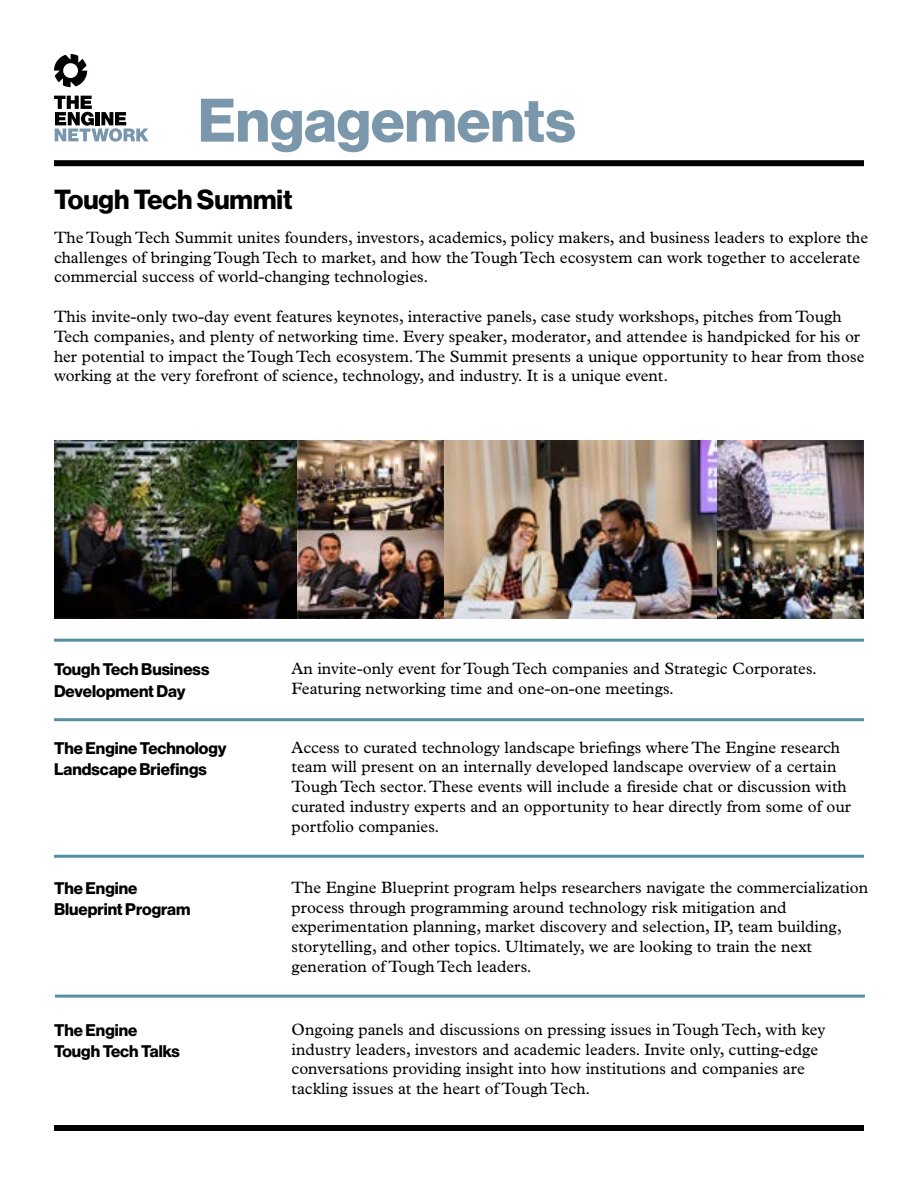
<style>
.page{position:relative;width:918px;height:1188px;background:#fff}
.page>*{position:absolute;margin:0;border:0;box-sizing:border-box;transform-origin:0 0}
.t1{font:60px "N Haas Grotesk DS Std 75 Bd";color:#7a97ab}
.t2{font:27px "N Haas Grotesk DS Std 75 Bd";color:#000}
.t3{font:16.5px/19.8px "Plantin Std";color:#000}
.t4{font:16.5px/21.1px "N Haas Grotesk DS Std 75 Bd";color:#000}
</style>
<div class="page">
<svg style="left:54px;top:54px;width:33px;height:33px"></svg>
<svg style="left:54px;top:96px;width:95px;height:46px"></svg>
<div style="left:54px;top:1125px;width:810px;height:6px;background:#000"></div>
<div style="left:54px;top:160px;width:810px;height:6px;background:#000"></div>
<hr style="left:54px;top:855px;width:810px;height:3px;background:#558fa1">
<hr style="left:55px;top:995px;width:810px;height:3px;background:#558fa1">
<hr style="left:54px;top:718px;width:810px;height:3px;background:#558fa1">
<hr style="left:54px;top:639px;width:810px;height:3px;background:#558fa1">
<img style="left:55px;top:441px;width:662px;height:177px">
<img style="left:717px;top:441px;width:147px;height:177px">
<h1 class="t1" style="left:198px;top:86px;width:379px">Engagements</h1>
<h2 class="t2" style="left:54px;top:184px;width:240px">Tough Tech Summit</h2>
<p class="t3" style="left:54px;top:227px;width:816px">The Tough Tech Summit unites founders, investors, academics, policy makers, and business leaders to explore the challenges of bringing Tough Tech to market, and how the Tough Tech ecosystem can work together to accelerate commercial success of world-changing technologies.</p>
<p class="t3" style="left:54px;top:307px;width:812px">This invite-only two-day event features keynotes, interactive panels, case study workshops, pitches from Tough Tech companies, and plenty of networking time. Every speaker, moderator, and attendee is handpicked for his or her potential to impact the Tough Tech ecosystem. The Summit presents a unique opportunity to hear from those working at the very forefront of science, technology, and industry. It is a unique event.</p>
<p class="t4" style="left:54px;top:659px;width:157px">Tough Tech Business<br>Development Day</p>
<p class="t3" style="left:292px;top:659px;width:527px">An invite-only event for Tough Tech companies and Strategic Corporates.<br>Featuring networking time and one-on-one meetings.</p>
<p class="t4" style="left:54px;top:738px;width:174px">The Engine Technology<br>Landscape Briefings</p>
<p class="t3" style="left:292px;top:737px;width:561px">Access to curated technology landscape briefings where The Engine research team will present on an internally developed landscape overview of a certain Tough Tech sector. These events will include a fireside chat or discussion with curated industry experts and an opportunity to hear directly from some of our portfolio companies.</p>
<p class="t4" style="left:54px;top:878px;width:138px">The Engine<br>Blueprint Program</p>
<p class="t3" style="left:292px;top:878px;width:578px">The Engine Blueprint program helps researchers navigate the commercialization process through programming around technology risk mitigation and experimentation planning, market discovery and selection, IP, team building, storytelling, and other topics. Ultimately, we are looking to train the next generation of Tough Tech leaders.</p>
<p class="t4" style="left:54px;top:1020px;width:127px">The Engine<br>Tough Tech Talks</p>
<p class="t3" style="left:292px;top:1019px;width:535px">Ongoing panels and discussions on pressing issues in Tough Tech, with key industry leaders, investors and academic leaders. Invite only, cutting-edge conversations providing insight into how institutions and companies are tackling issues at the heart of Tough Tech.</p>
</div>
